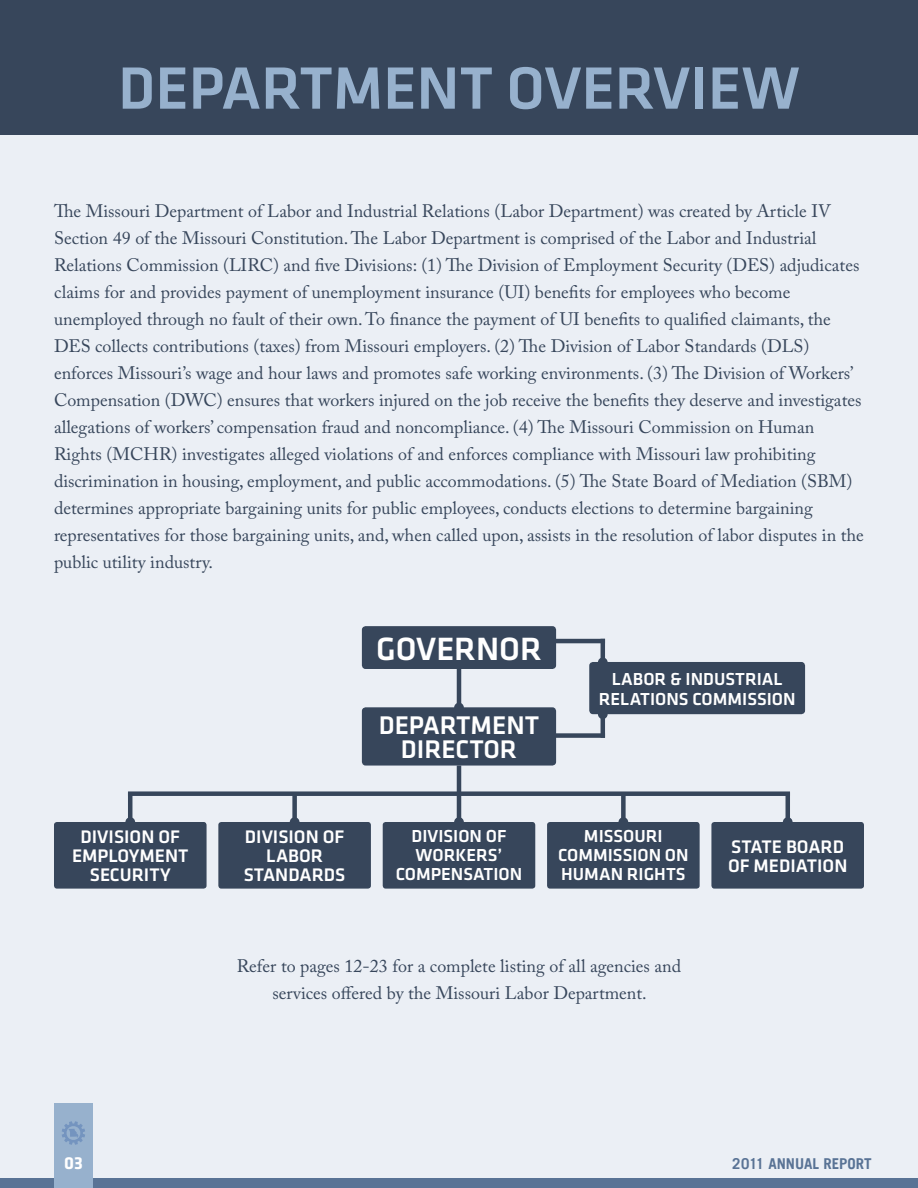
<style>
.page{position:relative;width:918px;height:1188px;background:#ebeff5}
.page>*{position:absolute;margin:0;border:0;box-sizing:border-box;transform-origin:0 0}
.t1{font:500 61.8px "Klavika";color:#97b1cd}
.t2{font:500 33.45px "Klavika";color:#fff}
.t3{font:500 26.4px/24px "Klavika";color:#fff;text-align:center}
.t4{font:500 18.9px/18.9px "Klavika";color:#fff;text-align:center}
.t5{font:18px/27px "Adobe Caslon Pro";color:#37465b}
.t6{font:500 18px/18.9px "Klavika";color:#fff;text-align:center}
.t7{font:700 18px "Klavika";color:#fff}
.t8{font:700 15px "Trade Gothic LT";color:#597395}
</style>
<div class="page">
<div style="left:0;top:0;width:918px;height:135px;background:#37465b"></div>
<div style="left:0;top:1178px;width:918px;height:10px;background:#597395"></div>
<div style="left:54px;top:1104px;width:39px;height:84px;background:#97b1cd"></div>
<svg style="left:62px;top:1121px;width:23px;height:24px"></svg>
<div style="left:362px;top:626px;width:194px;height:43px;background:#37465b;border-radius:4px"></div>
<div style="left:362px;top:707px;width:194px;height:59px;background:#37465b;border-radius:4px"></div>
<div style="left:54px;top:822px;width:153px;height:67px;background:#37465b;border-radius:3px"></div>
<div style="left:218px;top:822px;width:153px;height:67px;background:#37465b;border-radius:3px"></div>
<div style="left:383px;top:822px;width:152px;height:67px;background:#37465b;border-radius:3px"></div>
<div style="left:547px;top:822px;width:153px;height:67px;background:#37465b;border-radius:3px"></div>
<div style="left:711px;top:822px;width:153px;height:67px;background:#37465b;border-radius:3px"></div>
<hr style="left:457px;top:669px;width:4px;height:36px;background:#37465b">
<hr style="left:457px;top:766px;width:4px;height:54px;background:#37465b">
<div style="left:292px;top:793px;width:5px;height:27px;background:#37465b"></div>
<hr style="left:128px;top:793px;width:4px;height:27px;background:#37465b">
<div style="left:621px;top:793px;width:5px;height:27px;background:#37465b"></div>
<hr style="left:786px;top:793px;width:4px;height:27px;background:#37465b">
<div style="left:454px;top:703px;width:10px;height:9px;background:#37465b;border-radius:50%"></div>
<div style="left:454px;top:817px;width:10px;height:10px;background:#37465b;border-radius:50%"></div>
<div style="left:290px;top:817px;width:9px;height:10px;background:#37465b;border-radius:50%"></div>
<div style="left:125px;top:817px;width:10px;height:10px;background:#37465b;border-radius:50%"></div>
<div style="left:618px;top:817px;width:10px;height:10px;background:#37465b;border-radius:50%"></div>
<div style="left:783px;top:817px;width:10px;height:10px;background:#37465b;border-radius:50%"></div>
<div style="left:128px;top:791px;width:662px;height:5px;background:#37465b"></div>
<div style="left:589px;top:662px;width:216px;height:52px;background:#37465b;border-radius:4px"></div>
<hr style="left:601px;top:717px;width:4px;height:21px;background:#37465b">
<div style="left:598px;top:709px;width:10px;height:10px;background:#37465b;border-radius:50%"></div>
<hr style="left:601px;top:639px;width:4px;height:21px;background:#37465b">
<div style="left:598px;top:658px;width:10px;height:9px;background:#37465b;border-radius:50%"></div>
<hr style="left:552px;top:639px;width:53px;height:4px;background:#37465b">
<div style="left:552px;top:733px;width:53px;height:5px;background:#37465b"></div>
<h1 class="t1" style="left:118px;top:55px;width:683px">DEPARTMENT OVERVIEW</h1>
<p class="t5" style="left:54px;top:198px;width:811px">The Missouri Department of Labor and Industrial Relations (Labor Department) was created by Article IV Section 49 of the Missouri Constitution. The Labor Department is comprised of the Labor and Industrial Relations Commission (LIRC) and five Divisions: (1) The Division of Employment Security (DES) adjudicates claims for and provides payment of unemployment insurance (UI) benefits for employees who become unemployed through no fault of their own. To finance the payment of UI benefits to qualified claimants, the DES collects contributions (taxes) from Missouri employers. (2) The Division of Labor Standards (DLS) enforces Missouri’s wage and hour laws and promotes safe working environments. (3) The Division of Workers’ Compensation (DWC) ensures that workers injured on the job receive the benefits they deserve and investigates allegations of workers’ compensation fraud and noncompliance. (4) The Missouri Commission on Human Rights (MCHR) investigates alleged violations of and enforces compliance with Missouri law prohibiting discrimination in housing, employment, and public accommodations. (5) The State Board of Mediation (SBM) determines appropriate bargaining units for public employees, conducts elections to determine bargaining representatives for those bargaining units, and, when called upon, assists in the resolution of labor disputes in the public utility industry.</p>
<h2 class="t2" style="left:376px;top:631px;width:167px">GOVERNOR</h2>
<h3 class="t3" style="left:379px;top:714px;width:162px">DEPARTMENT<br>DIRECTOR</h3>
<p class="t6" style="left:599px;top:670px;width:198px;line-height:19.5px">LABOR &amp; INDUSTRIAL<br>RELATIONS COMMISSION</p>
<p class="t4" style="left:72px;top:827px;width:118px">DIVISION OF<br>EMPLOYMENT<br>SECURITY</p>
<p class="t4" style="left:244px;top:827px;width:103px">DIVISION OF<br>LABOR<br>STANDARDS</p>
<p class="t6" style="left:396px;top:827px;width:128px">DIVISION OF<br>WORKERS’<br>COMPENSATION</p>
<p class="t6" style="left:558px;top:827px;width:132px">MISSOURI<br>COMMISSION ON<br>HUMAN RIGHTS</p>
<p class="t4" style="left:728px;top:838px;width:121px;text-align:left">STATE BOARD<br>OF MEDIATION</p>
<p class="t5" style="left:237px;top:952px;width:446px;text-align:center">Refer to pages 12-23 for a complete listing of all agencies and services offered by the Missouri Labor Department.</p>
<p class="t7" style="left:64px;top:1153px;width:20px">03</p>
<p class="t8" style="left:732px;top:1155px;width:141px">2011 ANNUAL REPORT</p>
</div>
